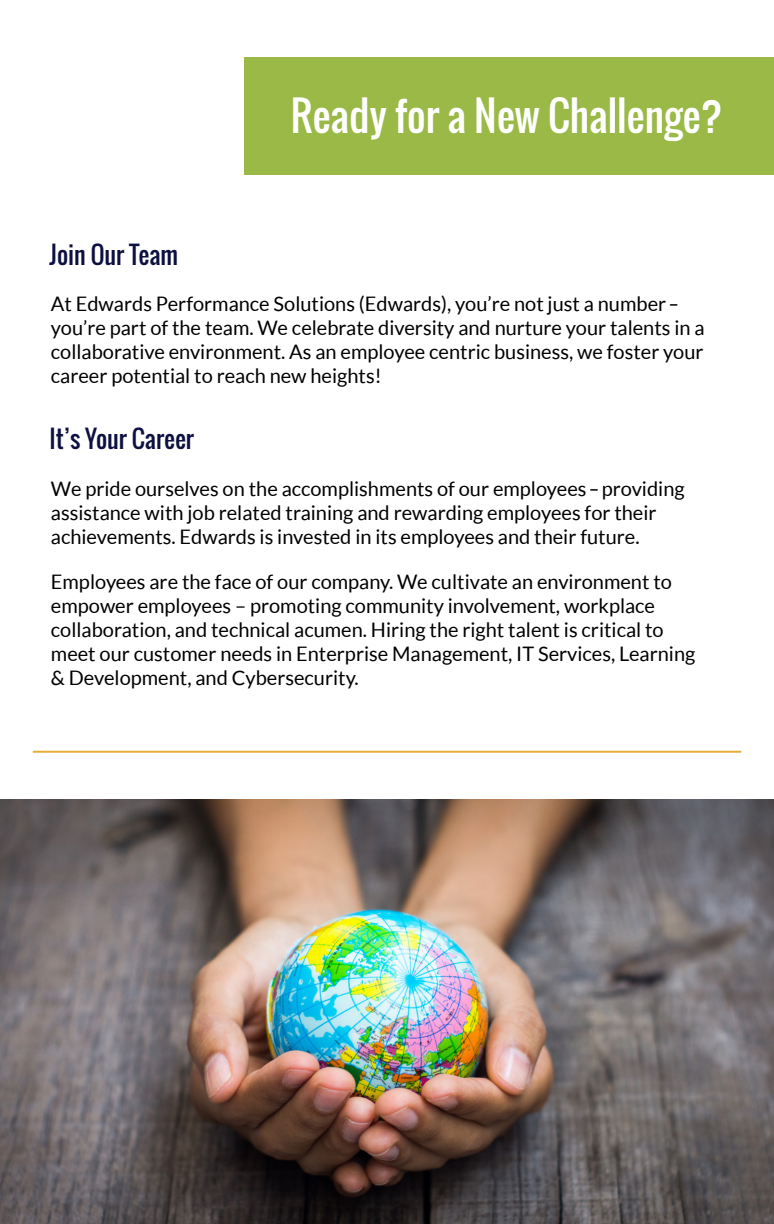
<style>
.page{position:relative;width:774px;height:1224px;background:#fff}
.page>*{position:absolute;margin:0;border:0;box-sizing:border-box;transform-origin:0 0}
.t1{font:40px "Oswald";color:#fff}
.t2{font:24px "Oswald";color:#0e1140}
.t3{font:20px/24px "Lato";color:#000}
.s1{font-family:"Oswald"}
</style>
<div class="page">
<div style="left:244px;top:57px;width:530px;height:117px;background:#9bb947"></div>
<img style="left:0;top:799px;width:774px;height:425px">
<hr style="left:33px;top:751px;width:708px;height:2px;background:#e6ad35">
<h1 class="t1" style="left:291px;top:86px;width:434px">Ready for a New Challenge?</h1>
<p class="t2" style="left:50px;top:236px;width:130px">Join Our Team</p>
<p class="t3" style="left:51px;top:292px;width:655px">At Edwards Performance Solutions (Edwards), you’re not just a number <span class="s1">− </span>you’re part of the team. We celebrate diversity and nurture your talents in a collaborative environment. As an employee centric business, we foster your career potential to reach new heights!</p>
<p class="t2" style="left:50px;top:421px;width:146px">It’s Your Career</p>
<p class="t3" style="left:51px;top:476px;width:635px">We pride ourselves on the accomplishments of our employees <span class="s1">−</span> providing assistance with job related training and rewarding employees for their achievements. Edwards is invested in its employees and their future.</p>
<p class="t3" style="left:51px;top:569px;width:646px">Employees are the face of our company. We cultivate an environment to empower employees – promoting community involvement, workplace collaboration, and technical acumen. Hiring the right talent is critical to meet our customer needs in Enterprise Management, IT Services, Learning &amp; Development, and Cybersecurity.</p>
</div>
